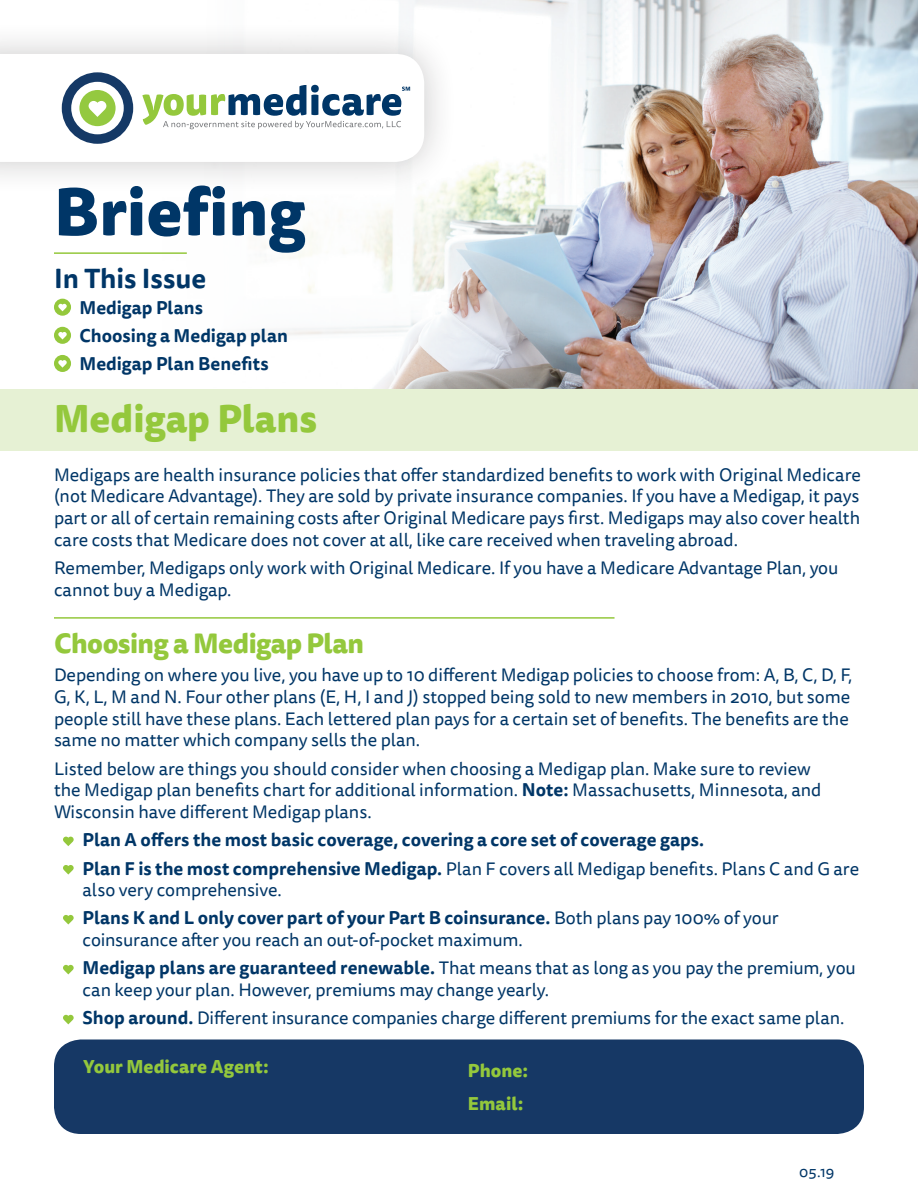
<style>
.page{position:relative;width:918px;height:1188px;background:#fff}
.page>*{position:absolute;margin:0;border:0;box-sizing:border-box;transform-origin:0 0}
.t1{font:800 65.25px "Tisa Sans Pro";color:#003667}
.t2{font:800 37.5px "Tisa Sans Pro";color:#94c83c}
.t3{font:800 27px "Tisa Sans Pro";letter-spacing:-.02em;color:#94c83c}
.t4{font:700 27px "Tisa Sans Pro";color:#003667}
.t5{font:18px/21.6px "Tisa Sans Pro";color:#003667}
.t6{font:700 18px/28.2px "Tisa Sans Pro";color:#003667}
.t7{font:800 18px/33px "Tisa Sans Pro";color:#94c83c}
.t8{font:15px "Tisa Sans Pro";color:#003667}
.s1{font-weight:700}
.s2{font-weight:400}
</style>
<div class="page">
<img style="left:259px;top:0;width:659px;height:389px">
<div style="left:54px;top:1040px;width:810px;height:94px;background:#163865;border-radius:27px"></div>
<div style="left:0;top:21px;width:458px;height:174px;background:#231f20;opacity:.24"></div>
<svg style="left:0;top:54px;width:424px;height:108px"></svg>
<div style="left:62px;top:72px;width:71px;height:72px;background:#153966;border-radius:50%"></div>
<div style="left:71px;top:82px;width:53px;height:52px;background:#fff;border-radius:50%"></div>
<div style="left:79px;top:90px;width:37px;height:36px;background:#94c940;border-radius:50%"></div>
<svg style="left:89px;top:101px;width:17px;height:16px"></svg>
<svg style="left:142px;top:85px;width:268px;height:44px"></svg>
<div style="left:54px;top:299px;width:17px;height:17px;background:#94c83c;border-radius:50%"></div>
<svg style="left:58px;top:304px;width:9px;height:7px"></svg>
<div style="left:54px;top:327px;width:17px;height:17px;background:#94c83c;border-radius:50%"></div>
<svg style="left:58px;top:332px;width:9px;height:8px"></svg>
<div style="left:54px;top:355px;width:17px;height:17px;background:#94c83c;border-radius:50%"></div>
<svg style="left:58px;top:360px;width:9px;height:8px"></svg>
<div style="left:0;top:389px;width:918px;height:61px;background:#e6f1d4"></div>
<hr style="left:54px;top:252px;width:133px;height:2px;background:#94c83c">
<hr style="left:54px;top:617px;width:561px;height:2px;background:#94c83c">
<svg style="left:63px;top:837px;width:11px;height:9px"></svg>
<svg style="left:63px;top:865px;width:11px;height:10px"></svg>
<svg style="left:63px;top:915px;width:11px;height:9px"></svg>
<svg style="left:63px;top:965px;width:11px;height:9px"></svg>
<svg style="left:63px;top:1015px;width:11px;height:9px"></svg>
<h1 class="t1" style="left:54px;top:163px;width:253px">Briefing</h1>
<h3 class="t4" style="left:54px;top:259px;width:154px">In This Issue</h3>
<p class="t6" style="left:80px;top:294px;width:210px">Medigap Plans<br>Choosing a Medigap plan<br>Medigap Plan Benefits</p>
<h2 class="t2" style="left:54px;top:390px;width:265px">Medigap Plans</h2>
<p class="t5" style="left:54px;top:464px;width:808px;text-align:justify">Medigaps are health insurance policies that offer standardized benefits to work with Original Medicare (not Medicare Advantage). They are sold by private insurance companies. If you have a Medigap, it pays part or all of certain remaining costs after Original Medicare pays first. Medigaps may also cover health care costs that Medicare does not cover at all, like care received when traveling abroad.</p>
<p class="t5" style="left:54px;top:557px;width:786px">Remember, Medigaps only work with Original Medicare. If you have a Medicare Advantage Plan, you cannot buy a Medigap.</p>
<h3 class="t3" style="left:54px;top:623px;width:311px">Choosing a Medigap Plan</h3>
<p class="t5" style="left:54px;top:665px;width:800px">Depending on where you live, you have up to 10 different Medigap policies to choose from: A, B, C, D, F, G, K, L, M and N. Four other plans (E, H, I and J) stopped being sold to new members in 2010, but some people still have these plans. Each lettered plan pays for a certain set of benefits. The benefits are the same no matter which company sells the plan.</p>
<p class="t5" style="left:54px;top:758px;width:769px">Listed below are things you should consider when choosing a Medigap plan. Make sure to review the Medigap plan benefits chart for additional information. <span class="s1">Note:</span> Massachusetts, Minnesota, and<br>Wisconsin have different Medigap plans.</p>
<p class="t6" style="left:83px;top:826px;width:778px">Plan A offers the most basic coverage, covering a core set of coverage gaps.<br>Plan F is the most comprehensive Medigap. <span class="s2">Plan F covers all Medigap benefits. Plans C and G are</span></p>
<p class="t6" style="left:83px;top:876px;width:698px"><span class="s2">also very comprehensive.<br></span>Plans K and L only cover part of your Part B coinsurance. <span class="s2">Both plans pay 100% of your</span></p>
<p class="t5" style="left:83px;top:926px;width:775px;line-height:28.3px">coinsurance after you reach an out-of-pocket maximum.<br><span class="s1">Medigap plans are guaranteed renewable.</span> That means that as long as you pay the premium, you</p>
<p class="t5" style="left:83px;top:976px;width:763px;line-height:28.3px">can keep your plan. However, premiums may change yearly.<br><span class="s1">Shop around.</span> Different insurance companies charge different premiums for the exact same plan.</p>
<p class="t7" style="left:83px;top:1050px;width:187px">Your Medicare Agent:</p>
<p class="t7" style="left:468px;top:1054px;width:62px">Phone:<br>Email:</p>
<p class="t8" style="left:799px;top:1162px;width:37px">05.19</p>
</div>
